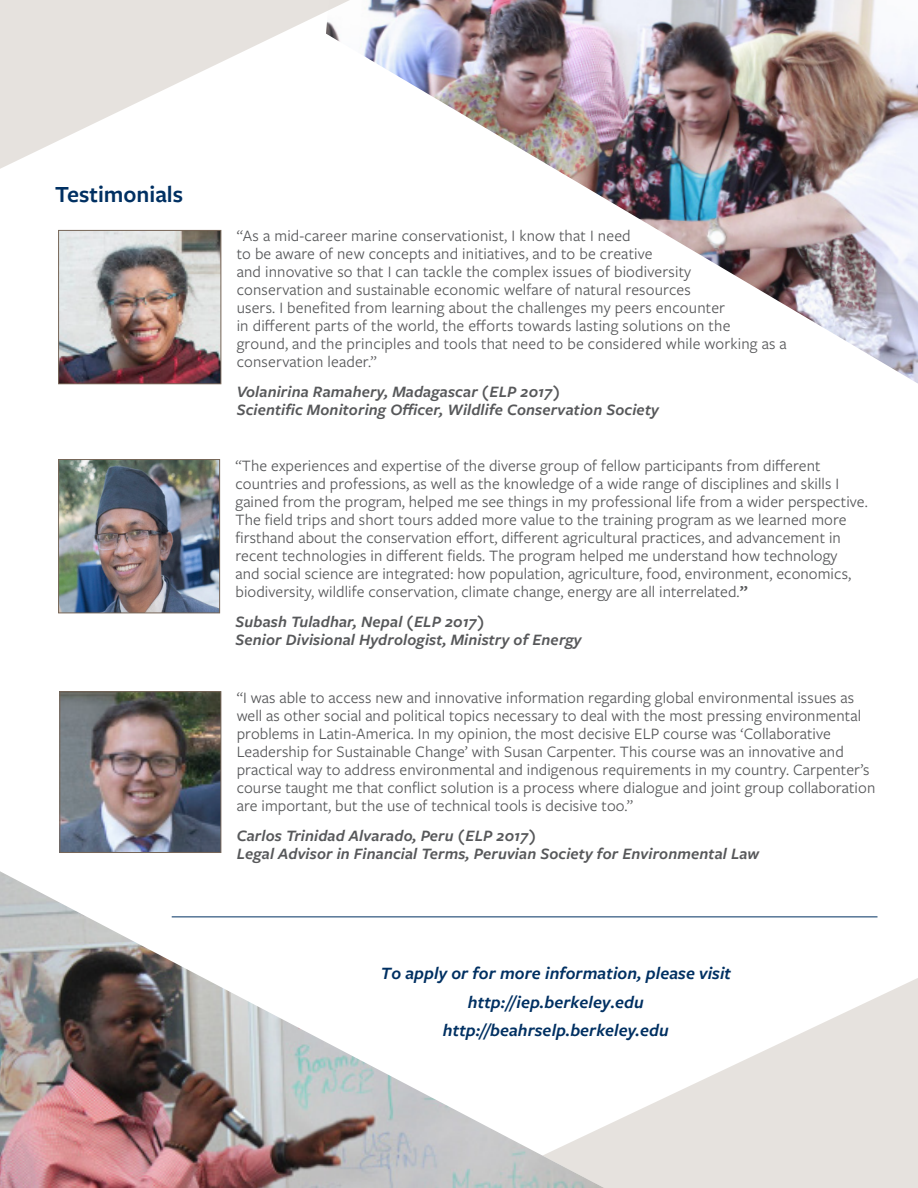
<style>
.page{position:relative;width:918px;height:1188px;background:#fff}
.page>*{position:absolute;margin:0;border:0;box-sizing:border-box;transform-origin:0 0}
.Body_Text_3{font:600 24px "Freight Sans Pro";color:#003062}
.t1{font:italic 600 18px/28.5px "Freight Sans Pro";letter-spacing:.005em;color:#003062;text-align:center}
.t2{font:16.5px/18px "Freight Sans Pro";letter-spacing:.005em;color:#57585a}
.t3{font:italic 600 16.5px/18px "Freight Sans Pro";letter-spacing:.01em;color:#57585a}
.s1{font-weight:600}
</style>
<div class="page">
<svg style="left:604px;top:978px;width:314px;height:210px;fill:#e6e2de"></svg>
<img style="left:60px;top:461px;width:158px;height:150px">
<div style="left:58px;top:459px;width:162px;height:154px;border:1px solid #776658"></div>
<hr style="left:172px;top:916px;width:706px;height:1px;background:#003062">
<img style="left:60px;top:232px;width:148px;height:150px">
<div style="left:58px;top:230px;width:163px;height:154px;border:1px solid #776658"></div>
<img style="left:61px;top:693px;width:158px;height:158px">
<div style="left:59px;top:691px;width:162px;height:162px;border:1px solid #776658"></div>
<img style="left:208px;top:0;width:710px;height:385px">
<img style="left:0;top:871px;width:604px;height:317px">
<svg style="left:0;top:0;width:434px;height:178px"></svg>
<p class="Body_Text_3" style="left:55px;top:177px;width:129px">Testimonials</p>
<p class="t2" style="left:237px;top:226px;width:552px">“As a mid-career marine conservationist, I know that I need<br>to be aware of new concepts and initiatives, and to be creative<br>and innovative so that I can tackle the complex issues of biodiversity<br>conservation and sustainable economic welfare of natural resources<br>users. I benefited from learning about the challenges my peers encounter<br>in different parts of the world, the efforts towards lasting solutions on the<br>ground, and the principles and tools that need to be considered while working as a conservation leader.”</p>
<p class="t3" style="left:237px;top:382px;width:325px">Volanirina Ramahery, Madagascar (ELP 2017)</p>
<p class="t3" style="left:237px;top:400px;width:424px">Scientific Monitoring Officer, Wildlife Conservation Society</p>
<p class="t2" style="left:236px;top:455px;width:634px">“The experiences and expertise of the diverse group of fellow participants from different countries and professions, as well as the knowledge of a wide range of disciplines and skills I gained from the program, helped me see things in my professional life from a wider perspective.<br>The field trips and short tours added more value to the training program as we learned more firsthand about the conservation effort, different agricultural practices, and advancement in recent technologies in different fields. The program helped me understand how technology<br>and social science are integrated: how population, agriculture, food, environment, economics, biodiversity, wildlife conservation, climate change, energy are all interrelated.<span class="s1">”</span></p>
<p class="t3" style="left:236px;top:612px;width:348px">Subash Tuladhar, Nepal (ELP 2017)<br>Senior Divisional Hydrologist, Ministry of Energy</p>
<p class="t2" style="left:237px;top:688px;width:640px">“I was able to access new and innovative information regarding global environmental issues as well as other social and political topics necessary to deal with the most pressing environmental problems in Latin-America. In my opinion, the most decisive ELP course was ‘Collaborative Leadership for Sustainable Change’ with Susan Carpenter. This course was an innovative and practical way to address environmental and indigenous requirements in my country. Carpenter’s course taught me that conflict solution is a process where dialogue and joint group collaboration are important, but the use of technical tools is decisive too.”</p>
<p class="t3" style="left:237px;top:826px;width:524px">Carlos Trinidad Alvarado, Peru (ELP 2017)<br>Legal Advisor in Financial Terms, Peruvian Society for Environmental Law</p>
<p class="t1" style="left:381px;top:958px;width:352px">To apply or for more information, please visit http://iep.berkeley.edu http://beahrselp.berkeley.edu</p>
</div>
